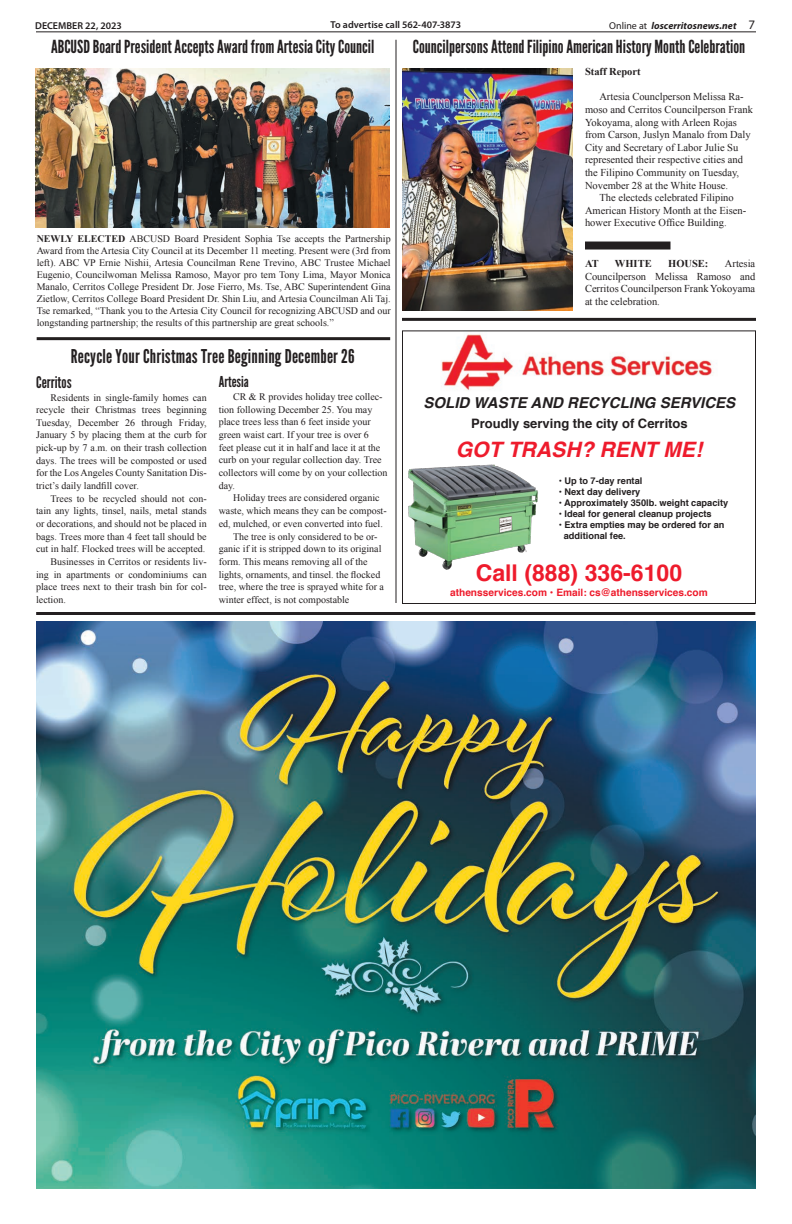
<style>
.page{position:relative;width:792px;height:1224px;background:#fff}
.page>*{position:absolute;margin:0;border:0;box-sizing:border-box;transform-origin:0 0}
.t1{font:700 23.1px "Helvetica";color:#ee1b2c}
.t2{font:italic 700 21.2px "Helvetica";color:#ee1b2c}
.t3{font:19px "League Gothic";letter-spacing:.01em;color:#231f20}
.t4{font:18px "League Gothic";color:#231f20}
.t5{font:16px "League Gothic";color:#231f20}
.t6{font:italic 700 15px "Helvetica";color:#231f20}
.t7{font:15px "League Gothic";color:#231f20}
.t8{font:700 13px "Helvetica";color:#231f20}
.t9{font:10.5px/12.6px "Times New Roman";color:#231f20;text-align:justify}
.t10{font:700 10.5px "Times New Roman";color:#231f20}
.t11{font:700 10.2px "Helvetica";color:#ee1b2c}
.t12{font:10px/12.6px "Times New Roman";color:#231f20;text-align:justify}
.t13{font:600 10px "Myriad Pro";color:#231f20}
.t14{font:italic 700 10px "Myriad Pro";letter-spacing:.005em;color:#231f20}
.t15{font:700 9.2px/11.1px "Helvetica";color:#231f20}
.s1{font-weight:400;font-style:normal}
.s2{font-weight:400;font-style:normal;font-size:13px}
.s3{font-weight:700}
</style>
<div class="page">
<hr style="left:36px;top:31px;width:720px;height:1px;background:#231f20">
<img style="left:441px;top:334px;width:276px;height:56px">
<div style="left:402px;top:330px;width:354px;height:274px;border:1px solid #231f20"></div>
<img style="left:408px;top:464px;width:130px;height:106px">
<img style="left:489px;top:510px;width:36px;height:29px">
<hr style="left:36px;top:612px;width:719px;height:3px;background:#231f20">
<img style="left:402px;top:68px;width:171px;height:242px">
<img style="left:36px;top:622px;width:720px;height:567px">
<hr style="left:396px;top:40px;width:1px;height:563px;background:#231f20">
<hr style="left:402px;top:318px;width:354px;height:3px;background:#231f20">
<div style="left:585px;top:242px;width:85px;height:8px;background:#231f20"></div>
<img style="left:36px;top:68px;width:354px;height:160px">
<hr style="left:37px;top:337px;width:353px;height:3px;background:#231f20">
<p class="t13" style="left:35px;top:19px;width:88px">DECEMBER 22, 2023</p>
<p class="t13" style="left:331px;top:18px;width:132px">To advertise call 562-407-3873</p>
<p class="t14" style="left:609px;top:19px;width:148px"><span class="s1">Online at</span> loscerritosnews.net <span class="s2">7</span></p>
<h3 class="t4" style="left:51px;top:36px;width:325px">ABCUSD Board President Accepts Award from Artesia City Council</h3>
<p class="t12" style="left:37px;top:232px;width:356px;line-height:12px"><span class="s3">NEWLY ELECTED</span> ABCUSD Board President Sophia Tse accepts the Partnership Award from the Artesia City Council at its December 11 meeting. Present were (3rd from left). ABC VP Ernie Nishii, Artesia Councilman Rene Trevino, ABC Trustee Michael Eugenio, Councilwoman Melissa Ramoso, Mayor pro tem Tony Lima, Mayor Monica Manalo, Cerritos College President Dr. Jose Fierro, Ms. Tse, ABC Superintendent Gina Zietlow, Cerritos College Board President Dr. Shin Liu, and Artesia Councilman Ali Taj.<br>Tse remarked, “Thank you to the Artesia City Council for recognizing ABCUSD and our longstanding partnership; the results of this partnership are great schools.”</p>
<h3 class="t3" style="left:71px;top:345px;width:286px">Recycle Your Christmas Tree Beginning December 26</h3>
<h3 class="t5" style="left:36px;top:373px;width:37px">Cerritos</h3>
<p class="t12" style="left:36px;top:391px;width:172px;text-indent:14px">Residents in single-family homes can recycle their Christmas trees beginning Tuesday, December 26 through Friday, January 5 by placing them at the curb for pick-up by 7 a.m. on their trash collection days. The trees will be composted or used for the Los Angeles County Sanitation Dis&shy;trict’s daily landfill cover.</p>
<p class="t12" style="left:51px;top:492px;width:158px">Trees to be recycled should not con-</p>
<p class="t12" style="left:36px;top:505px;width:172px">tain any lights, tinsel, nails, metal stands</p>
<p class="t12" style="left:36px;top:517px;width:172px">or decorations, and should not be placed in</p>
<p class="t12" style="left:36px;top:530px;width:172px">bags. Trees more than 4 feet tall should be</p>
<p class="t12" style="left:36px;top:543px;width:171px">cut in half. Flocked trees will be accepted.</p>
<p class="t12" style="left:51px;top:555px;width:158px">Businesses in Cerritos or residents liv-</p>
<p class="t12" style="left:36px;top:568px;width:172px">ing in apartments or condominiums can</p>
<p class="t12" style="left:36px;top:580px;width:172px">place trees next to their trash bin for col-</p>
<p class="t12" style="left:36px;top:593px;width:31px">lection.</p>
<h3 class="t7" style="left:219px;top:373px;width:31px">Artesia</h3>
<p class="t12" style="left:219px;top:390px;width:170px;text-align:left;text-indent:14px">CR &amp; R provides holiday tree collec&shy;tion following December 25. You may place trees less than 6 feet inside your green waist cart. If your tree is over 6<br>feet please cut it in half and lace it at the curb on your regular collection day. Tree collectors will come by on your collection day.</p>
<p class="t12" style="left:233px;top:492px;width:148px">Holiday trees are considered organic</p>
<p class="t12" style="left:219px;top:504px;width:169px">waste, which means they can be compost-</p>
<p class="t12" style="left:219px;top:517px;width:166px">ed, mulched, or even converted into fuel.</p>
<p class="t12" style="left:233px;top:530px;width:146px">The tree is only considered to be or-</p>
<p class="t12" style="left:219px;top:542px;width:164px">ganic if it is stripped down to its original</p>
<p class="t12" style="left:219px;top:555px;width:150px">form. This means removing all of the</p>
<p class="t12" style="left:219px;top:568px;width:163px">lights, ornaments, and tinsel. the flocked</p>
<p class="t12" style="left:219px;top:581px;width:167px">tree, where the tree is sprayed white for a</p>
<p class="t12" style="left:219px;top:593px;width:132px">winter effect, is not compostable</p>
<h3 class="t4" style="left:413px;top:36px;width:334px">Councilpersons Attend Filipino American History Month Celebration</h3>
<p class="t10" style="left:585px;top:64px;width:57px">Staff Report</p>
<p class="t9" style="left:599px;top:90px;width:146px">Artesia Counclperson Melissa Ra-</p>
<p class="t9" style="left:585px;top:103px;width:169px">moso and Cerritos Councilperson Frank</p>
<p class="t9" style="left:585px;top:116px;width:154px">Yokoyama, along with Arleen Rojas</p>
<p class="t9" style="left:585px;top:128px;width:167px">from Carson, Juslyn Manalo from Daly</p>
<p class="t9" style="left:585px;top:141px;width:155px">City and Secretary of Labor Julie Su</p>
<p class="t9" style="left:585px;top:153px;width:160px">represented their respective cities and</p>
<p class="t9" style="left:585px;top:166px;width:156px">the Filipino Community on Tuesday,</p>
<p class="t9" style="left:585px;top:179px;width:145px">November 28 at the White House.</p>
<p class="t9" style="left:599px;top:191px;width:136px">The electeds celebrated Filipino</p>
<p class="t9" style="left:585px;top:204px;width:163px">American History Month at the Eisen-</p>
<p class="t9" style="left:585px;top:216px;width:143px">hower Executive Office Building.</p>
<p class="t9" style="left:585px;top:257px;width:172px;text-indent:140px">Artesia Councilperson Melissa Ramoso and Cerritos Councilperson Frank Yokoyama at the celebration.</p>
<p class="t10" style="left:585px;top:256px;width:15px">AT</p>
<p class="t10" style="left:615px;top:256px;width:38px">WHITE</p>
<p class="t10" style="left:668px;top:256px;width:42px">HOUSE:</p>
<h3 class="t6" style="left:424px;top:390px;width:313px">SOLID WASTE AND RECYCLING SERVICES</h3>
<h3 class="t8" style="left:471px;top:413px;width:218px">Proudly serving the city of Cerritos</h3>
<h2 class="t2" style="left:456px;top:432px;width:248px">GOT TRASH? RENT ME!</h2>
<p class="t15" style="left:559px;top:475px;width:85px">• Up to 7-day rental</p>
<p class="t15" style="left:559px;top:486px;width:83px">• Next day delivery</p>
<p class="t15" style="left:559px;top:497px;width:171px">• Approximately 350lb. weight capacity</p>
<p class="t15" style="left:559px;top:508px;width:154px">• Ideal for general cleanup projects</p>
<p class="t15" style="left:564px;top:519px;width:162px;text-indent:-5px">• Extra empties may be ordered for an additional fee.</p>
<h1 class="t1" style="left:476px;top:554px;width:208px">Call (888) 336-6100</h1>
<p class="t11" style="left:450px;top:584px;width:259px">athensservices.com • Email: cs@athensservices.com</p>
</div>
